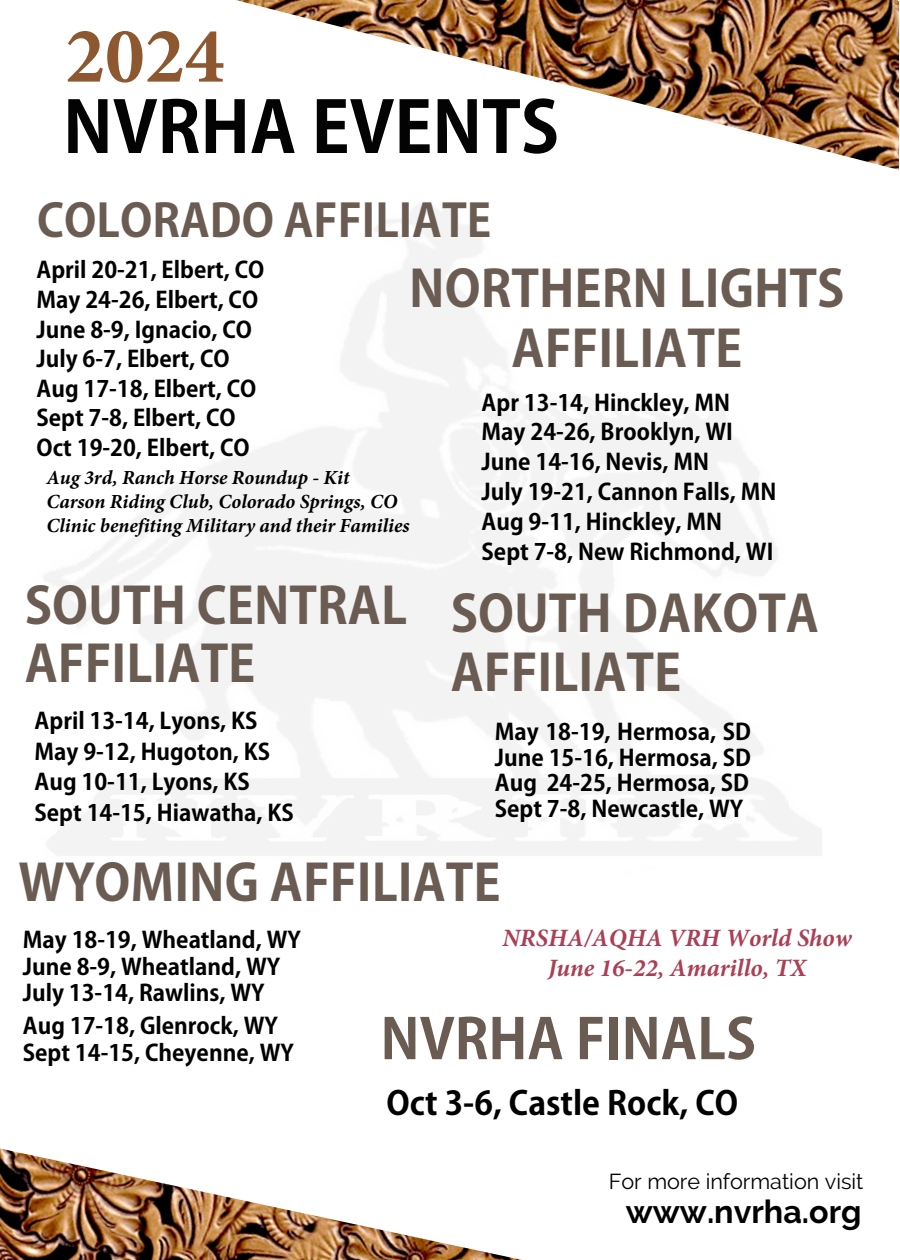
<style>
.page{position:relative;width:900px;height:1260px;background:#fff}
.page>*{position:absolute;margin:0;border:0;box-sizing:border-box;transform-origin:0 0}
.t1{font:700 79.75px "Minion Pro";color:#8d5730}
.t2{font:700 70px "Adobe Gothic Std";color:#030303}
.t3{font:700 55px "Adobe Gothic Std";color:#6a5c53}
.t4{font:700 50px/58px "Adobe Gothic Std";color:#6a5c53}
.t5{font:700 45px "Adobe Gothic Std";color:#6a5c53}
.t6{font:700 32.5px "Adobe Gothic Std";color:#000}
.t7{font:700 32.25px "Raleway";color:#000}
.t8{font:italic 700 25px/30px "Minion Pro";color:#aa4055;text-align:center}
.t9{font:700 22.5px/29.5px "Adobe Gothic Std";color:#000}
.t10{font:21.5px "Raleway";color:#000}
.t11{font:italic 700 20px/24px "Minion Pro";color:#000}
</style>
<div class="page">
<img style="left:0;top:1148px;width:522px;height:112px">
<img style="left:236px;top:0;width:662px;height:170px">
<p class="t1" style="left:65px;top:0;width:161px">2024</p>
<p class="t2" style="left:63px;top:85px;width:498px">NVRHA EVENTS</p>
<p class="t5" style="left:37px;top:193px;width:456px">COLORADO AFFILIATE</p>
<p class="t9" style="left:37px;top:256px;width:229px">April 20-21, Elbert, CO<br>May 24-26, Elbert, CO<br>June 8-9, Ignacio, CO<br>July 6-7, Elbert, CO<br>Aug 17-18, Elbert, CO<br>Sept 7-8, Elbert, CO<br>Oct 19-20, Elbert, CO</p>
<p class="t4" style="left:409px;top:260px;width:437px;line-height:60px;text-align:center">NORTHERN LIGHTS<br>AFFILIATE</p>
<p class="t9" style="left:482px;top:388px;width:296px">Apr 13-14, Hinckley, MN<br>May 24-26, Brooklyn, WI<br>June 14-16, Nevis, MN<br>July 19-21, Cannon Falls, MN<br>Aug 9-11, Hinckley, MN<br>Sept 7-8, New Richmond, WI</p>
<p class="t11" style="left:46px;top:466px;width:365px">Aug 3rd, Ranch Horse Roundup - Kit<br>Carson Riding Club, Colorado Springs, CO<br>Clinic benefiting Military and their Families</p>
<p class="t4" style="left:25px;top:578px;width:384px">SOUTH CENTRAL<br>AFFILIATE</p>
<h3 class="t4" style="left:451px;top:586px;width:370px">SOUTH DAKOTA<br>AFFILIATE</h3>
<p class="t9" style="left:495px;top:720px;width:258px;line-height:25.5px;text-align:justify">May 18-19, Hermosa, SD June 15-16, Hermosa, SD Aug 24-25, Hermosa, SD Sept 7-8, Newcastle, WY</p>
<h3 class="t4" style="left:19px;top:855px;width:484px">WYOMING AFFILIATE</h3>
<p class="t9" style="left:35px;top:706px;width:261px;line-height:30.5px">April 13-14, Lyons, KS<br>May 9-12, Hugoton, KS<br>Aug 10-11, Lyons, KS<br>Sept 14-15, Hiawatha, KS</p>
<p class="t9" style="left:23px;top:926px;width:280px;line-height:26.8px">May 18-19, Wheatland, WY<br>June 8-9, Wheatland, WY<br>July 13-14, Rawlins, WY</p>
<p class="t9" style="left:23px;top:1013px;width:273px;line-height:27px">Aug 17-18, Glenrock, WY<br>Sept 14-15, Cheyenne, WY</p>
<p class="t8" style="left:502px;top:923px;width:351px">NRSHA/AQHA VRH World Show<br>June 16-22, Amarillo, TX</p>
<h3 class="t3" style="left:380px;top:1006px;width:377px">NVRHA FINALS</h3>
<h3 class="t6" style="left:387px;top:1084px;width:353px">Oct 3-6, Castle Rock, CO</h3>
<p class="t10" style="left:609px;top:1169px;width:256px">For more information visit</p>
<p class="t7" style="left:626px;top:1192px;width:237px">www.nvrha.org</p>
</div>
